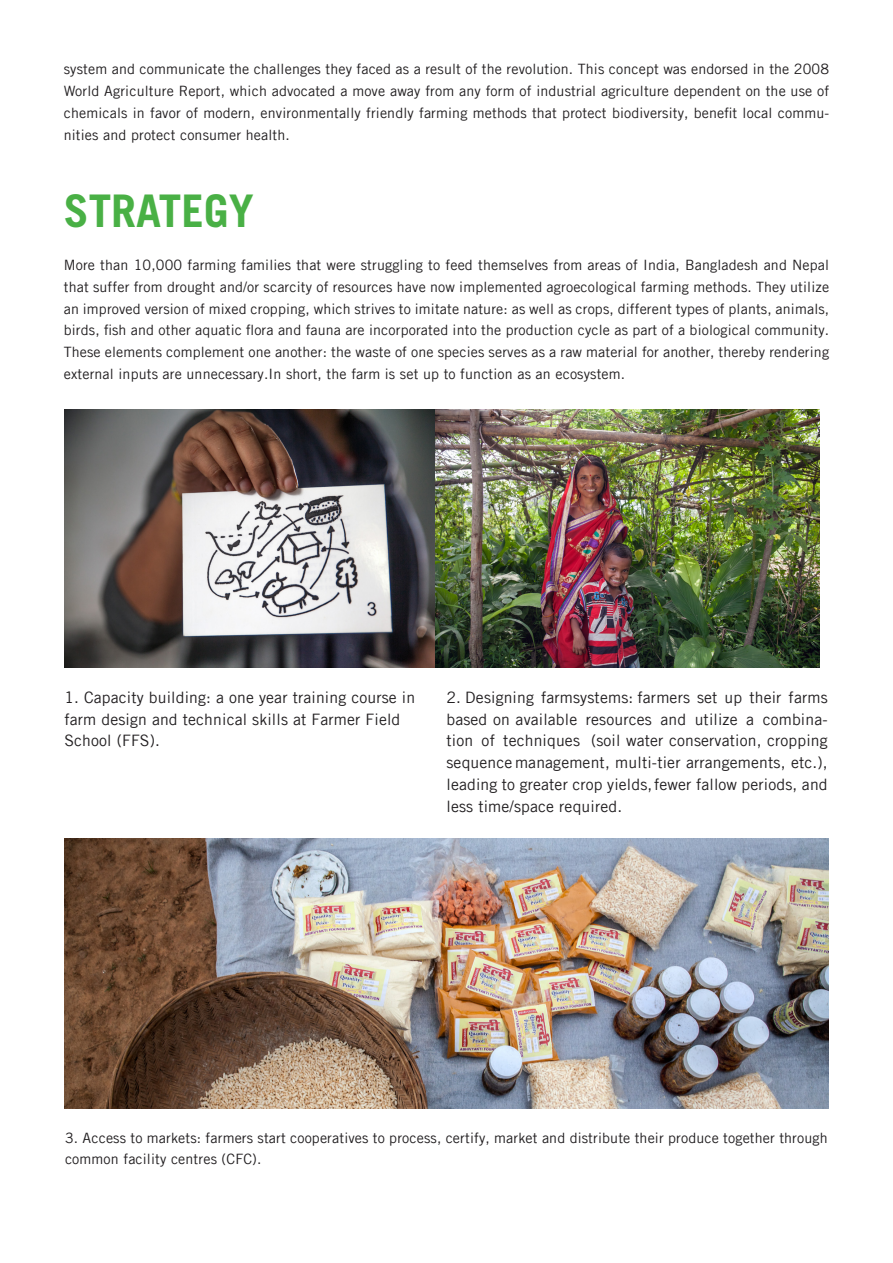
<style>
.page{position:relative;width:893px;height:1263px;background:#fff}
.page>*{position:absolute;margin:0;border:0;box-sizing:border-box;transform-origin:0 0}
.t1{font:700 45px "Trade Gothic LT Com";color:#49b045}
.t2{font:15.75px/21.8px "Trade Gothic LT Com";letter-spacing:.01em;color:#211e20;text-align:justify}
.t3{font:14.25px/21.8px "Trade Gothic LT Com";letter-spacing:.01em;color:#211e20;text-align:justify}
</style>
<div class="page">
<img style="left:64px;top:409px;width:371px;height:258px">
<img style="left:435px;top:409px;width:384px;height:258px">
<img style="left:64px;top:838px;width:764px;height:270px">
<p class="t3" style="left:64px;top:58px;width:767px">system and communicate the challenges they faced as a result of the revolution. This concept was endorsed in the 2008<br>World Agriculture Report, which advocated a move away from any form of industrial agriculture dependent on the use of chemicals in favor of modern, environmentally friendly farming methods that protect biodiversity, benefit local commu&shy;nities and protect consumer health.</p>
<p class="t1" style="left:64px;top:183px;width:192px">STRATEGY</p>
<p class="t3" style="left:64px;top:254px;width:767px">More than 10,000 farming families that were struggling to feed themselves from areas of India, Bangladesh and Nepal that suffer from drought and/or scarcity of resources have now implemented agroecological farming methods. They utilize an improved version of mixed cropping, which strives to imitate nature: as well as crops, different types of plants, animals, birds, fish and other aquatic flora and fauna are incorporated into the production cycle as part of a biological community.</p>
<p class="t3" style="left:64px;top:341px;width:767px">These elements complement one another: the waste of one species serves as a raw material for another, thereby rendering external inputs are unnecessary.In short, the farm is set up to function as an ecosystem.</p>
<p class="t2" style="left:64px;top:686px;width:352px">1. Capacity building: a one year training course in</p>
<p class="t2" style="left:64px;top:708px;width:337px">farm design and technical skills at Farmer Field</p>
<p class="t2" style="left:64px;top:730px;width:97px">School (FFS).</p>
<p class="t2" style="left:446px;top:686px;width:383px">2. Designing farmsystems: farmers set up their farms based on available resources and utilize a combina&shy;tion of techniques (soil water conservation, cropping sequence management, multi-tier arrangements, etc.), leading to greater crop yields,fewer fallow periods, and less time/space required.</p>
<p class="t3" style="left:65px;top:1126px;width:764px">3. Access to markets: farmers start cooperatives to process, certify, market and distribute their produce together through common facility centres (CFC).</p>
</div>
